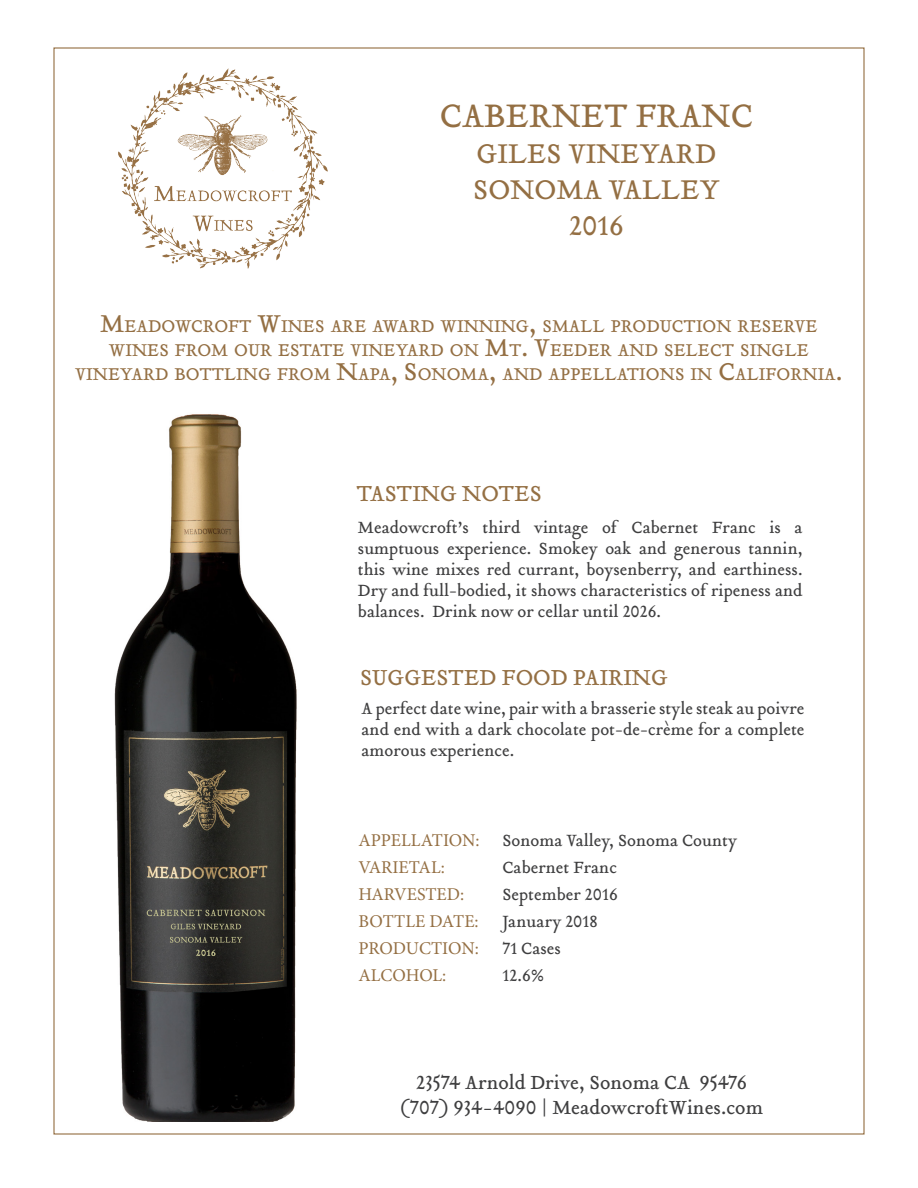
<style>
.page{position:relative;width:918px;height:1188px;background:#fff}
.page>*{position:absolute;margin:0;border:0;box-sizing:border-box;transform-origin:0 0}
.t1{font:36px "Tribute Roman";color:#946f43}
.t2{font:30px "Tribute Roman";color:#946f43}
.t3{font:24px "Tribute Roman";color:#946f43}
.t4{font:21px "Tribute Roman";color:#3e3e3f}
.t5{font:18.9px/24px "Tribute Roman";color:#946f43;text-align:center}
.t6{font:18px/21px "Tribute Roman";color:#3e3e3f;text-align:justify}
.t7{font:18px "Minion Pro";color:#946f43}
.s1{font-size:27px}
</style>
<div class="page">
<img style="left:119px;top:69px;width:208px;height:200px">
<img style="left:114px;top:414px;width:183px;height:707px">
<p class="t1" style="left:440px;top:92px;width:315px">CABERNET FRANC</p>
<p class="t2" style="left:476px;top:133px;width:241px">GILES VINEYARD</p>
<p class="t2" style="left:473px;top:169px;width:248px">SONOMA VALLEY</p>
<p class="t2" style="left:569px;top:205px;width:56px">2016</p>
<p class="t5" style="left:75px;top:314px;width:769px"><span class="s1">M</span>EADOWCROFT <span class="s1">W</span>INES ARE AWARD WINNING<span class="s1">,</span> SMALL PRODUCTION RESERVE<br>WINES FROM OUR ESTATE VINEYARD ON <span class="s1">M</span>T<span class="s1">. V</span>EEDER AND SELECT SINGLE<br>VINEYARD BOTTLING FROM <span class="s1">N</span>APA<span class="s1">, S</span> ONOMA<span class="s1">,</span> AND APPELLATIONS IN <span class="s1">C</span>ALIFORNIA<span class="s1">.</span></p>
<p class="t3" style="left:356px;top:478px;width:187px">TASTING NOTES</p>
<p class="t6" style="left:358px;top:517px;width:446px">Meadowcroft’s third vintage of Cabernet Franc is a sumptuous experience. Smokey oak and generous tannin, this wine mixes red currant, boysenberry, and earthiness.<br>Dry and full-bodied, it shows characteristics of ripeness and balances. Drink now or cellar until 2026.</p>
<p class="t3" style="left:360px;top:661px;width:310px">SUGGESTED FOOD PAIRING</p>
<p class="t6" style="left:362px;top:697px;width:445px">A perfect date wine, pair with a brasserie style steak au poivre and end with a dark chocolate pot-de-crème for a complete amorous experience.</p>
<p class="t7" style="left:358px;top:828px;width:123px">APPELLATION:</p>
<p class="t7" style="left:358px;top:855px;width:88px">VARIETAL:</p>
<p class="t7" style="left:358px;top:882px;width:107px">HARVESTED:</p>
<p class="t7" style="left:358px;top:909px;width:122px">BOTTLE DATE:</p>
<p class="t7" style="left:358px;top:936px;width:122px">PRODUCTION:</p>
<p class="t7" style="left:358px;top:963px;width:90px">ALCOHOL:</p>
<p class="t6" style="left:502px;top:830px;width:236px">Sonoma Valley, Sonoma County</p>
<p class="t6" style="left:502px;top:857px;width:116px">Cabernet Franc</p>
<p class="t6" style="left:502px;top:884px;width:117px">September 2016</p>
<p class="t6" style="left:502px;top:911px;width:97px">January 2018</p>
<p class="t6" style="left:502px;top:938px;width:60px">71 Cases</p>
<p class="t6" style="left:502px;top:965px;width:44px">12.6%</p>
<p class="t4" style="left:416px;top:1068px;width:332px">23574 Arnold Drive, Sonoma CA 95476</p>
<p class="t4" style="left:400px;top:1093px;width:365px">(707) 934-4090 | MeadowcroftWines.com</p>
</div>
